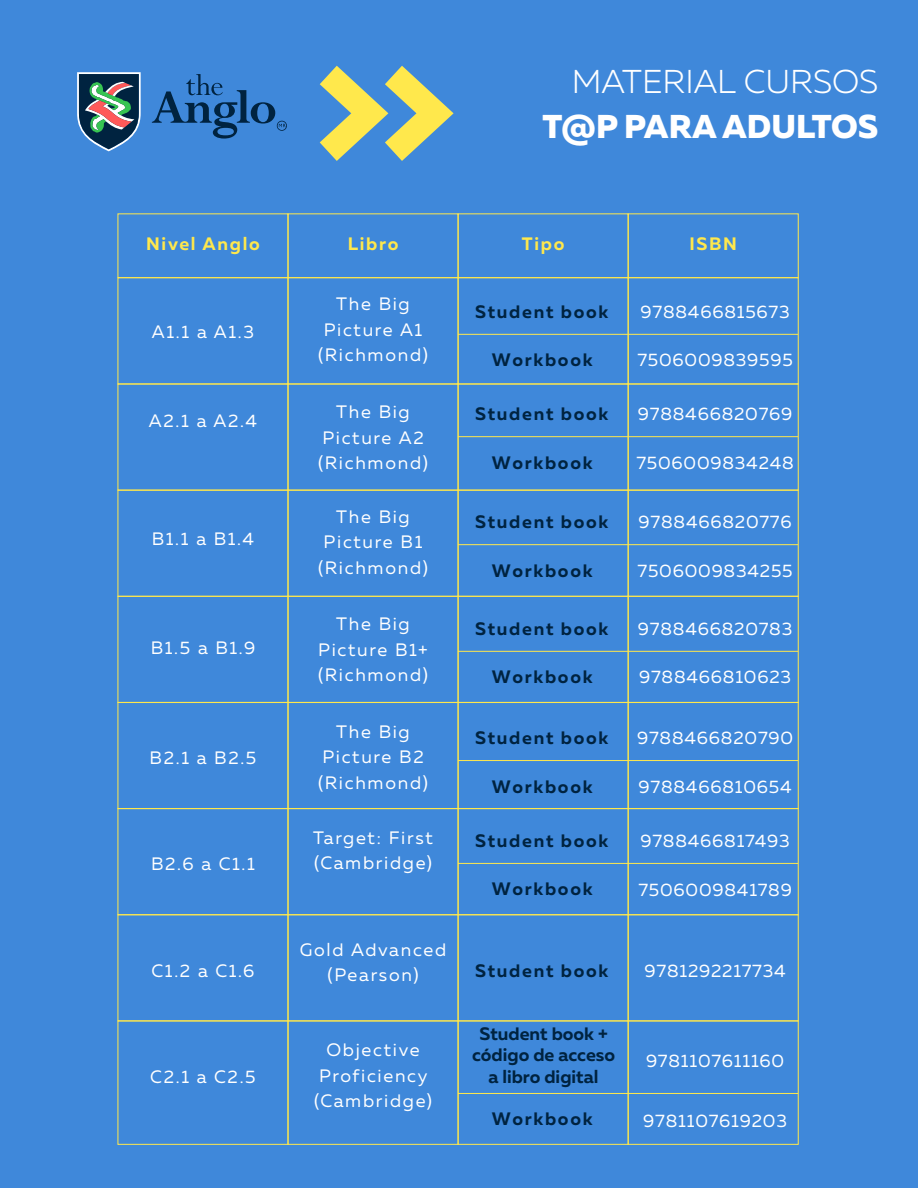
<style>
.page{position:relative;width:918px;height:1188px;background:#3f88da}
.page>*{position:absolute;margin:0;border:0;box-sizing:border-box;transform-origin:0 0}
.t1{font:300 33px "Muller";color:#fff}
.t2{font:800 33px "Muller";color:#fff}
.t3{font:18px "Muller";letter-spacing:.045em;color:#fff}
.t4{font:18px/25.5px "Muller";letter-spacing:.095em;color:#fff;text-align:center}
.t5{font:700 18px "Muller";letter-spacing:.095em;color:#002340}
.t6{font:700 18px/21.6px "Muller";color:#002340;text-align:center}
.t7{font:700 18px "Muller";letter-spacing:.095em;color:#ffe84c}
</style>
<div class="page">
<svg style="left:77px;top:72px;width:64px;height:79px;background:#546e7d"></svg>
<svg style="left:152px;top:74px;width:135px;height:65px"></svg>
<svg style="left:320px;top:66px;width:134px;height:95px"></svg>
<div style="left:628px;top:213px;width:171px;height:65px;border:1px solid #ffe84c"></div>
<div style="left:118px;top:277px;width:170px;height:107px;border:1px solid #ffe84c"></div>
<div style="left:288px;top:277px;width:170px;height:107px;border:1px solid #ffe84c"></div>
<div style="left:458px;top:277px;width:171px;height:107px;border:1px solid #ffe84c"></div>
<div style="left:628px;top:277px;width:171px;height:107px;border:1px solid #ffe84c"></div>
<div style="left:118px;top:384px;width:170px;height:107px;border:1px solid #ffe84c"></div>
<div style="left:288px;top:384px;width:170px;height:107px;border:1px solid #ffe84c"></div>
<div style="left:458px;top:384px;width:171px;height:107px;border:1px solid #ffe84c"></div>
<div style="left:628px;top:384px;width:171px;height:107px;border:1px solid #ffe84c"></div>
<div style="left:118px;top:490px;width:170px;height:107px;border:1px solid #ffe84c"></div>
<div style="left:288px;top:490px;width:170px;height:107px;border:1px solid #ffe84c"></div>
<div style="left:458px;top:490px;width:171px;height:107px;border:1px solid #ffe84c"></div>
<div style="left:628px;top:490px;width:171px;height:107px;border:1px solid #ffe84c"></div>
<div style="left:118px;top:596px;width:170px;height:107px;border:1px solid #ffe84c"></div>
<div style="left:288px;top:596px;width:170px;height:107px;border:1px solid #ffe84c"></div>
<div style="left:458px;top:596px;width:171px;height:107px;border:1px solid #ffe84c"></div>
<div style="left:628px;top:596px;width:171px;height:107px;border:1px solid #ffe84c"></div>
<div style="left:118px;top:702px;width:170px;height:107px;border:1px solid #ffe84c"></div>
<div style="left:288px;top:702px;width:170px;height:107px;border:1px solid #ffe84c"></div>
<div style="left:458px;top:702px;width:171px;height:107px;border:1px solid #ffe84c"></div>
<div style="left:628px;top:702px;width:171px;height:107px;border:1px solid #ffe84c"></div>
<div style="left:118px;top:808px;width:170px;height:107px;border:1px solid #ffe84c"></div>
<div style="left:288px;top:808px;width:170px;height:107px;border:1px solid #ffe84c"></div>
<div style="left:458px;top:808px;width:171px;height:107px;border:1px solid #ffe84c"></div>
<div style="left:628px;top:808px;width:171px;height:107px;border:1px solid #ffe84c"></div>
<div style="left:118px;top:914px;width:170px;height:107px;border:1px solid #ffe84c"></div>
<div style="left:288px;top:914px;width:170px;height:107px;border:1px solid #ffe84c"></div>
<div style="left:458px;top:914px;width:171px;height:107px;border:1px solid #ffe84c"></div>
<div style="left:628px;top:914px;width:171px;height:107px;border:1px solid #ffe84c"></div>
<div style="left:118px;top:1020px;width:170px;height:125px;border:1px solid #ffe84c"></div>
<div style="left:288px;top:1020px;width:170px;height:125px;border:1px solid #ffe84c"></div>
<div style="left:458px;top:1020px;width:171px;height:125px;border:1px solid #ffe84c"></div>
<div style="left:628px;top:1020px;width:171px;height:125px;border:1px solid #ffe84c"></div>
<hr style="left:458px;top:334px;width:340px;height:1px;background:#ffe84c">
<hr style="left:458px;top:436px;width:340px;height:1px;background:#ffe84c">
<hr style="left:458px;top:544px;width:340px;height:1px;background:#ffe84c">
<hr style="left:458px;top:651px;width:340px;height:1px;background:#ffe84c">
<hr style="left:458px;top:760px;width:340px;height:1px;background:#ffe84c">
<hr style="left:458px;top:863px;width:340px;height:1px;background:#ffe84c">
<hr style="left:458px;top:1093px;width:340px;height:1px;background:#ffe84c">
<h1 class="t1" style="left:572px;top:62px;width:308px">MATERIAL CURSOS</h1>
<h1 class="t2" style="left:543px;top:106px;width:337px">T@P PARA ADULTOS</h1>
<p class="t7" style="left:146px;top:232px;width:115px">Nivel Anglo</p>
<p class="t7" style="left:348px;top:232px;width:52px">Libro</p>
<p class="t7" style="left:522px;top:232px;width:44px">Tipo</p>
<p class="t7" style="left:689px;top:232px;width:49px">ISBN</p>
<p class="t3" style="left:152px;top:321px;width:104px">A1.1 a A1.3</p>
<p class="t3" style="left:149px;top:409px;width:109px">A2.1 a A2.4</p>
<p class="t3" style="left:152px;top:528px;width:104px">B1.1 a B1.4</p>
<p class="t3" style="left:151px;top:637px;width:106px">B1.5 a B1.9</p>
<p class="t3" style="left:150px;top:746px;width:108px">B2.1 a B2.5</p>
<p class="t3" style="left:151px;top:853px;width:105px">B2.6 a C1.1</p>
<p class="t3" style="left:151px;top:959px;width:105px">C1.2 a C1.6</p>
<p class="t3" style="left:150px;top:1066px;width:107px">C2.1 a C2.5</p>
<p class="t4" style="left:318px;top:291px;width:112px">The Big<br>Picture A1 (Richmond)</p>
<p class="t4" style="left:318px;top:399px;width:112px">The Big<br>Picture A2 (Richmond)</p>
<p class="t4" style="left:318px;top:503px;width:112px">The Big<br>Picture B1 (Richmond)</p>
<p class="t4" style="left:318px;top:611px;width:112px">The Big<br>Picture B1+ (Richmond)</p>
<p class="t4" style="left:318px;top:719px;width:112px">The Big<br>Picture B2 (Richmond)</p>
<p class="t4" style="left:313px;top:825px;width:121px;text-align:left">Target: First (Cambridge)</p>
<p class="t4" style="left:300px;top:937px;width:148px">Gold Advanced (Pearson)</p>
<p class="t4" style="left:314px;top:1037px;width:120px">Objective<br>Proficiency (Cambridge)</p>
<p class="t5" style="left:475px;top:300px;width:135px">Student book</p>
<p class="t3" style="left:641px;top:301px;width:151px">9788466815673</p>
<p class="t3" style="left:637px;top:349px;width:157px">7506009839595</p>
<p class="t5" style="left:492px;top:349px;width:102px">Workbook</p>
<p class="t5" style="left:475px;top:403px;width:135px">Student book</p>
<p class="t5" style="left:492px;top:451px;width:102px">Workbook</p>
<p class="t5" style="left:475px;top:511px;width:135px">Student book</p>
<p class="t5" style="left:492px;top:559px;width:102px">Workbook</p>
<p class="t5" style="left:475px;top:617px;width:135px">Student book</p>
<p class="t5" style="left:492px;top:666px;width:102px">Workbook</p>
<p class="t5" style="left:475px;top:727px;width:135px">Student book</p>
<p class="t5" style="left:492px;top:775px;width:102px">Workbook</p>
<p class="t5" style="left:475px;top:829px;width:135px">Student book</p>
<p class="t5" style="left:492px;top:878px;width:102px">Workbook</p>
<p class="t3" style="left:638px;top:403px;width:156px">9788466820769</p>
<p class="t3" style="left:636px;top:451px;width:159px">7506009834248</p>
<p class="t3" style="left:639px;top:511px;width:155px">9788466820776</p>
<p class="t3" style="left:638px;top:559px;width:157px">7506009834255</p>
<p class="t3" style="left:638px;top:618px;width:156px">9788466820783</p>
<p class="t3" style="left:639px;top:666px;width:153px">9788466810623</p>
<p class="t3" style="left:637px;top:727px;width:157px">9788466820790</p>
<p class="t3" style="left:639px;top:775px;width:155px">9788466810654</p>
<p class="t3" style="left:641px;top:830px;width:151px">9788466817493</p>
<p class="t3" style="left:638px;top:878px;width:155px">7506009841789</p>
<p class="t5" style="left:475px;top:959px;width:135px">Student book</p>
<p class="t6" style="left:472px;top:1023px;width:145px">Student book + código de acceso a libro digital</p>
<p class="t5" style="left:492px;top:1107px;width:102px">Workbook</p>
<p class="t3" style="left:645px;top:959px;width:143px">9781292217734</p>
<p class="t3" style="left:646px;top:1049px;width:140px">9781107611160</p>
<p class="t3" style="left:643px;top:1110px;width:145px">9781107619203</p>
</div>
